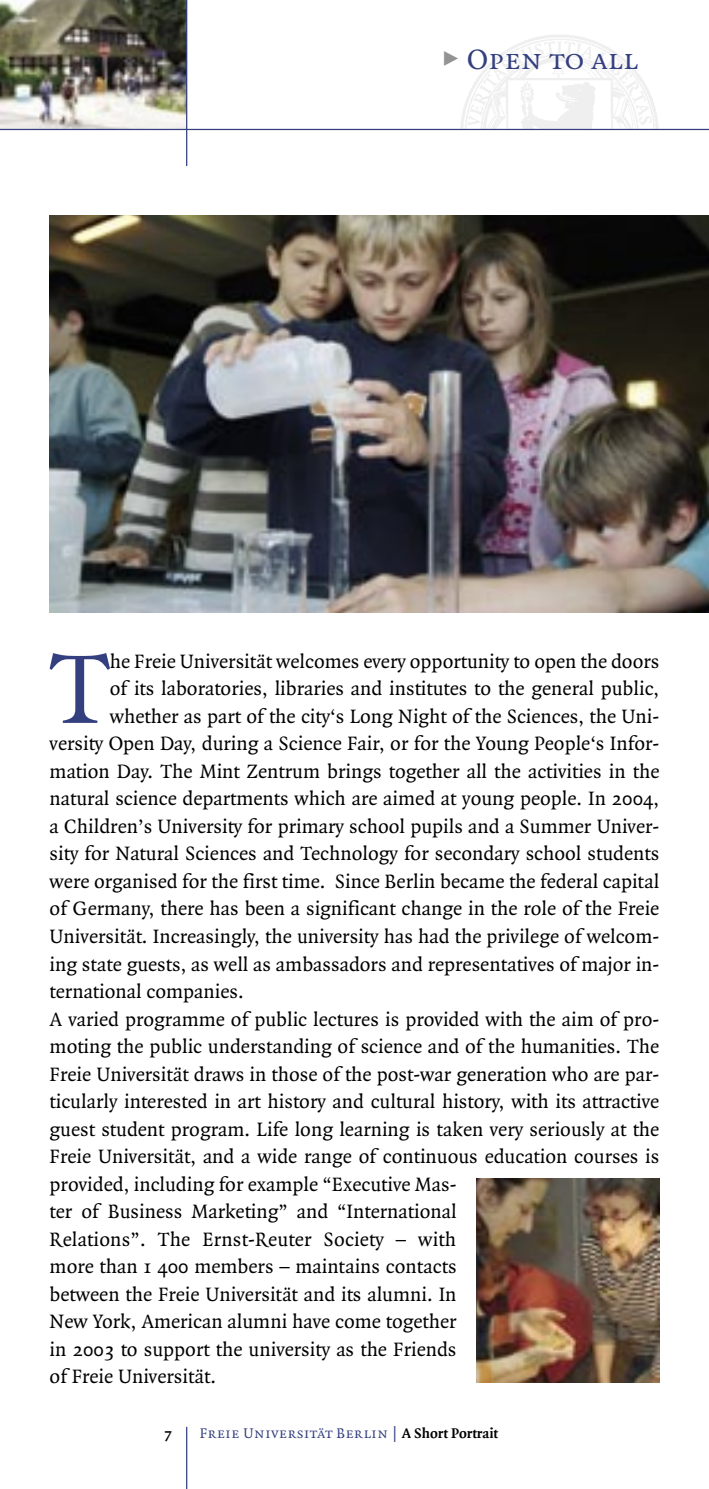
<style>
.page{position:relative;width:709px;height:1489px;background:#fff}
.page>*{position:absolute;margin:0;border:0;box-sizing:border-box;transform-origin:0 0}
.Initialabsatz{font:106.5px "Quadraat";color:#333f7f}
.Überschrift_1{font:30px "Quadraat Small Caps";color:#333f7f}
.Initialabsatz-2{font:20.75px "Quadraat";color:#000}
.Fliesstext{font:20.75px/27.5px "Quadraat";color:#000}
.Fliesstext-2{font:15px "Quadraat Small Caps";letter-spacing:.015em;color:#333f7f}
.Fliesstext-3{font:700 15px "Quadraat";color:#000}
.s1{font-family:"Scala Sans";font-weight:700;font-size:20px;color:#939393}
.s2{font-family:"Quadraat";font-weight:700;color:#000}
</style>
<div class="page">
<img style="left:0;top:0;width:186px;height:129px">
<hr style="left:186px;top:0;width:1px;height:166px;background:#333f7f">
<hr style="left:186px;top:1426px;width:1px;height:62px;background:#333f7f">
<img style="left:50px;top:216px;width:659px;height:396px">
<img style="left:476px;top:1178px;width:183px;height:204px">
<hr style="left:0;top:129px;width:709px;height:1px;background:#333f7f">
<p class="Überschrift_1" style="left:440px;top:44px;width:199px"><span class="s1">Ω</span> Open to all</p>
<p class="Initialabsatz" style="left:50px;top:633px;width:62px">T</p>
<p class="Initialabsatz-2" style="left:110px;top:650px;width:551px">he Freie Universität welcomes every opportunity to open the doors</p>
<p class="Initialabsatz-2" style="left:110px;top:678px;width:551px">of its laboratories, libraries and institutes to the general public,</p>
<p class="Initialabsatz-2" style="left:110px;top:705px;width:551px">whether as part of the city‘s Long Night of the Sciences, the Uni-</p>
<p class="Initialabsatz-2" style="left:50px;top:733px;width:611px">versity Open Day, during a Science Fair, or for the Young People‘s Infor-</p>
<p class="Initialabsatz-2" style="left:50px;top:760px;width:611px">mation Day. The Mint Zentrum brings together all the activities in the</p>
<p class="Initialabsatz-2" style="left:50px;top:788px;width:611px">natural science departments which are aimed at young people. In 2004,</p>
<p class="Initialabsatz-2" style="left:50px;top:815px;width:611px">a Children’s University for primary school pupils and a Summer Univer-</p>
<p class="Initialabsatz-2" style="left:50px;top:843px;width:611px">sity for Natural Sciences and Technology for secondary school students</p>
<p class="Initialabsatz-2" style="left:50px;top:870px;width:611px">were organised for the first time. Since Berlin became the federal capital</p>
<p class="Initialabsatz-2" style="left:50px;top:898px;width:611px">of Germany, there has been a significant change in the role of the Freie</p>
<p class="Initialabsatz-2" style="left:50px;top:925px;width:611px">Universität. Increasingly, the university has had the privilege of welcom-</p>
<p class="Initialabsatz-2" style="left:50px;top:953px;width:611px">ing state guests, as well as ambassadors and representatives of major in-</p>
<p class="Initialabsatz-2" style="left:50px;top:980px;width:196px">ternational companies.</p>
<p class="Fliesstext" style="left:50px;top:1005px;width:611px">A varied programme of public lectures is provided with the aim of pro&shy;moting the public understanding of science and of the humanities. The Freie Universität draws in those of the post-war generation who are par&shy;ticularly interested in art history and cultural history, with its attractive guest student program. Life long learning is taken very seriously at the Freie Universität, and a wide range of continuous education courses is provided, including for example “Executive Mas-<br>ter of Business Marketing” and “International<br>Relations”. The Ernst-Reuter Society – with<br>more than 1 400 members – maintains contacts<br>between the Freie Universität and its alumni. In<br>New York, American alumni have come together<br>in 2003 to support the university as the Friends<br>of Freie Universität.</p>
<p class="Fliesstext-3" style="left:164px;top:1425px;width:9px">7</p>
<p class="Fliesstext-2" style="left:200px;top:1425px;width:300px">Freie Universität Berlin | <span class="s2">A Short Portrait</span></p>
</div>
